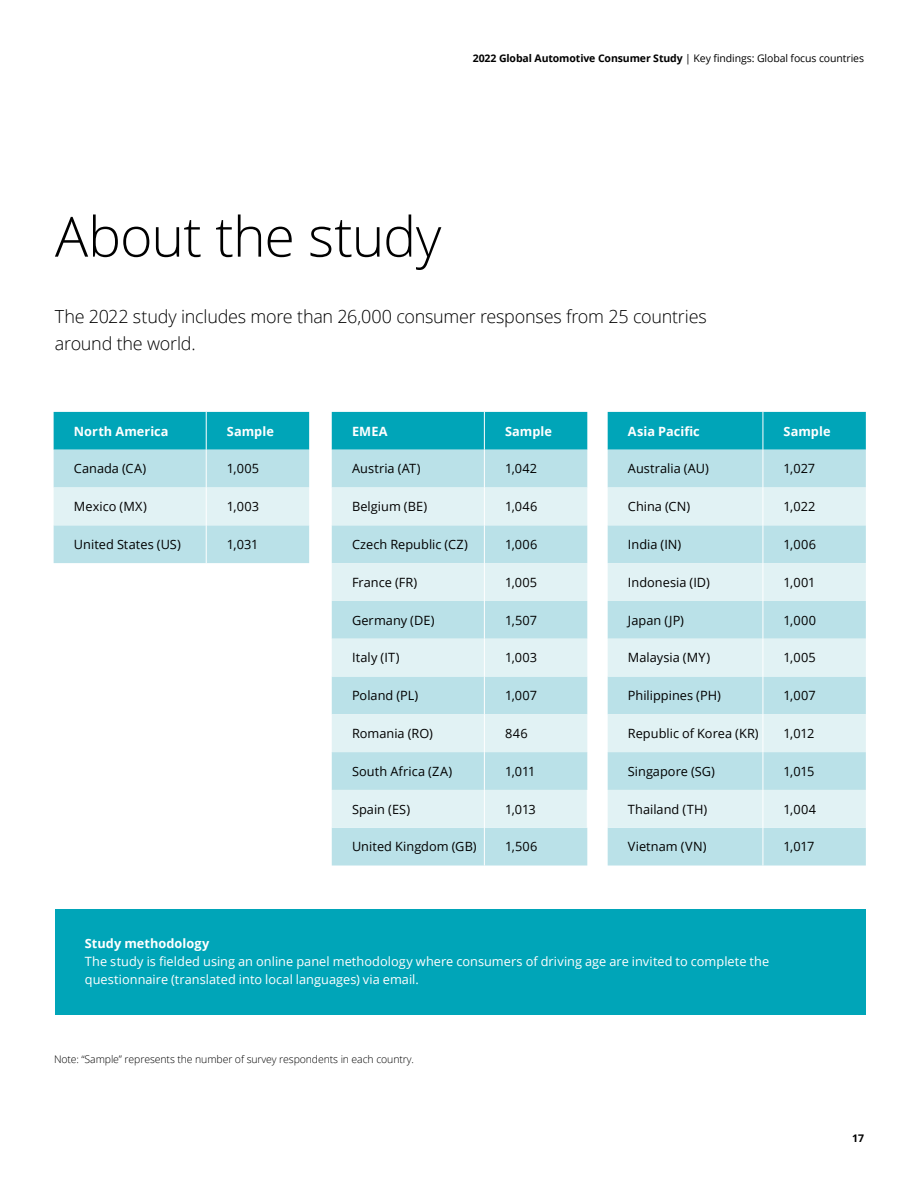
<style>
.page{position:relative;width:918px;height:1188px;background:#fff}
.page>*{position:absolute;margin:0;border:0;box-sizing:border-box;transform-origin:0 0}
.t1{font:300 55.5px "Open Sans";letter-spacing:-.02em;color:#000}
.t2{font:300 18px/27px "Open Sans";letter-spacing:-.015em;color:#000}
.t3{font:12.75px "Open Sans";color:#000}
.t4{font:12.75px/18px "Open Sans";letter-spacing:.005em;color:#fff}
.t5{font:700 12.75px "Open Sans";letter-spacing:.005em;color:#fff}
.t6{font:700 10.5px "Open Sans";letter-spacing:-.01em;color:#000}
.t7{font:300 10.5px "Open Sans";letter-spacing:-.01em;color:#000}
.s1{font-weight:400}
</style>
<div class="page">
<div style="left:55px;top:909px;width:811px;height:105px;background:#00a5b8"></div>
<svg style="left:54px;top:412px;width:255px;height:151px;background:#95d6df"></svg>
<hr style="left:206px;top:412px;width:1px;height:38px;background:#fff">
<hr style="left:206px;top:450px;width:1px;height:38px;background:#fff">
<hr style="left:206px;top:488px;width:1px;height:37px;background:#fff">
<hr style="left:206px;top:525px;width:1px;height:38px;background:#fff">
<div style="left:332px;top:412px;width:255px;height:38px;background:#00a5b8"></div>
<div style="left:332px;top:450px;width:255px;height:416px;background:#bae1e8"></div>
<svg style="left:332px;top:488px;width:255px;height:340px;background:#cfeaee"></svg>
<hr style="left:484px;top:412px;width:1px;height:38px;background:#fff">
<hr style="left:484px;top:450px;width:1px;height:38px;background:#fff">
<hr style="left:484px;top:488px;width:1px;height:37px;background:#fff">
<hr style="left:484px;top:525px;width:1px;height:38px;background:#fff">
<hr style="left:484px;top:563px;width:1px;height:38px;background:#fff">
<hr style="left:484px;top:601px;width:1px;height:38px;background:#fff">
<hr style="left:484px;top:639px;width:1px;height:38px;background:#fff">
<hr style="left:484px;top:677px;width:1px;height:37px;background:#fff">
<hr style="left:484px;top:714px;width:1px;height:38px;background:#fff">
<hr style="left:484px;top:752px;width:1px;height:38px;background:#fff">
<hr style="left:484px;top:828px;width:1px;height:38px;background:#fff">
<hr style="left:484px;top:790px;width:1px;height:38px;background:#fff">
<div style="left:608px;top:412px;width:258px;height:38px;background:#00a5b8"></div>
<div style="left:608px;top:450px;width:258px;height:416px;background:#bae1e8"></div>
<svg style="left:608px;top:488px;width:258px;height:340px;background:#d0eaee"></svg>
<hr style="left:763px;top:412px;width:1px;height:38px;background:#fff">
<hr style="left:763px;top:450px;width:1px;height:38px;background:#fff">
<hr style="left:763px;top:488px;width:1px;height:37px;background:#fff">
<hr style="left:763px;top:525px;width:1px;height:38px;background:#fff">
<hr style="left:763px;top:563px;width:1px;height:38px;background:#fff">
<hr style="left:763px;top:601px;width:1px;height:38px;background:#fff">
<hr style="left:763px;top:639px;width:1px;height:38px;background:#fff">
<hr style="left:763px;top:677px;width:1px;height:37px;background:#fff">
<hr style="left:763px;top:714px;width:1px;height:38px;background:#fff">
<hr style="left:763px;top:752px;width:1px;height:38px;background:#fff">
<hr style="left:763px;top:790px;width:1px;height:38px;background:#fff">
<hr style="left:763px;top:828px;width:1px;height:38px;background:#fff">
<p class="t6" style="left:473px;top:51px;width:393px">2022 Global Automotive Consumer Study <span class="s1">| Key findings: Global focus countries</span></p>
<h1 class="t1" style="left:55px;top:198px;width:388px">About the study</h1>
<h2 class="t2" style="left:55px;top:303px;width:653px">The 2022 study includes more than 26,000 consumer responses from 25 countries around the world.</h2>
<p class="t5" style="left:74px;top:422px;width:96px">North America</p>
<p class="t5" style="left:227px;top:422px;width:49px">Sample</p>
<p class="t3" style="left:74px;top:460px;width:74px">Canada (CA)</p>
<p class="t3" style="left:227px;top:460px;width:34px">1,005</p>
<p class="t3" style="left:74px;top:498px;width:74px">Mexico (MX)</p>
<p class="t3" style="left:227px;top:498px;width:34px">1,003</p>
<p class="t3" style="left:74px;top:536px;width:109px">United States (US)</p>
<p class="t3" style="left:227px;top:536px;width:33px">1,031</p>
<p class="t5" style="left:352px;top:422px;width:37px">EMEA</p>
<p class="t5" style="left:505px;top:422px;width:49px">Sample</p>
<p class="t3" style="left:352px;top:460px;width:70px">Austria (AT)</p>
<p class="t3" style="left:505px;top:460px;width:34px">1,042</p>
<p class="t3" style="left:352px;top:498px;width:77px">Belgium (BE)</p>
<p class="t3" style="left:505px;top:498px;width:34px">1,046</p>
<p class="t3" style="left:352px;top:536px;width:117px">Czech Republic (CZ)</p>
<p class="t3" style="left:505px;top:536px;width:34px">1,006</p>
<p class="t3" style="left:352px;top:574px;width:67px">France (FR)</p>
<p class="t3" style="left:505px;top:574px;width:34px">1,005</p>
<p class="t3" style="left:352px;top:611px;width:84px">Germany (DE)</p>
<p class="t3" style="left:505px;top:611px;width:34px">1,507</p>
<p class="t3" style="left:352px;top:649px;width:49px">Italy (IT)</p>
<p class="t3" style="left:505px;top:649px;width:34px">1,003</p>
<p class="t3" style="left:352px;top:687px;width:68px">Poland (PL)</p>
<p class="t3" style="left:505px;top:687px;width:34px">1,007</p>
<p class="t3" style="left:352px;top:725px;width:82px">Romania (RO)</p>
<p class="t3" style="left:505px;top:725px;width:24px">846</p>
<p class="t3" style="left:352px;top:763px;width:102px">South Africa (ZA)</p>
<p class="t3" style="left:505px;top:763px;width:32px">1,011</p>
<p class="t3" style="left:352px;top:800px;width:60px">Spain (ES)</p>
<p class="t3" style="left:505px;top:800px;width:32px">1,013</p>
<p class="t3" style="left:352px;top:838px;width:126px">United Kingdom (GB)</p>
<p class="t3" style="left:505px;top:838px;width:34px">1,506</p>
<p class="t5" style="left:628px;top:422px;width:73px">Asia Pacific</p>
<p class="t5" style="left:784px;top:422px;width:49px">Sample</p>
<p class="t3" style="left:628px;top:460px;width:82px">Australia (AU)</p>
<p class="t3" style="left:784px;top:460px;width:33px">1,027</p>
<p class="t3" style="left:628px;top:498px;width:64px">China (CN)</p>
<p class="t3" style="left:784px;top:498px;width:33px">1,022</p>
<p class="t3" style="left:628px;top:536px;width:55px">India (IN)</p>
<p class="t3" style="left:784px;top:536px;width:34px">1,006</p>
<p class="t3" style="left:628px;top:574px;width:83px">Indonesia (ID)</p>
<p class="t3" style="left:784px;top:574px;width:33px">1,001</p>
<p class="t3" style="left:628px;top:611px;width:58px">Japan (JP)</p>
<p class="t3" style="left:784px;top:611px;width:34px">1,000</p>
<p class="t3" style="left:628px;top:649px;width:84px">Malaysia (MY)</p>
<p class="t3" style="left:784px;top:649px;width:34px">1,005</p>
<p class="t3" style="left:628px;top:687px;width:95px">Philippines (PH)</p>
<p class="t3" style="left:784px;top:687px;width:34px">1,007</p>
<p class="t3" style="left:628px;top:725px;width:132px">Republic of Korea (KR)</p>
<p class="t3" style="left:784px;top:725px;width:32px">1,012</p>
<p class="t3" style="left:628px;top:763px;width:89px">Singapore (SG)</p>
<p class="t3" style="left:784px;top:763px;width:32px">1,015</p>
<p class="t3" style="left:628px;top:800px;width:81px">Thailand (TH)</p>
<p class="t3" style="left:784px;top:800px;width:34px">1,004</p>
<p class="t3" style="left:628px;top:838px;width:80px">Vietnam (VN)</p>
<p class="t3" style="left:784px;top:838px;width:32px">1,017</p>
<p class="t5" style="left:85px;top:935px;width:126px">Study methodology</p>
<p class="t4" style="left:85px;top:953px;width:686px">The study is fielded using an online panel methodology where consumers of driving age are invited to complete the questionnaire (translated into local languages) via email.</p>
<p class="t7" style="left:54px;top:1052px;width:362px">Note: “Sample” represents the number of survey respondents in each country.</p>
<p class="t6" style="left:852px;top:1131px;width:13px">17</p>
</div>
